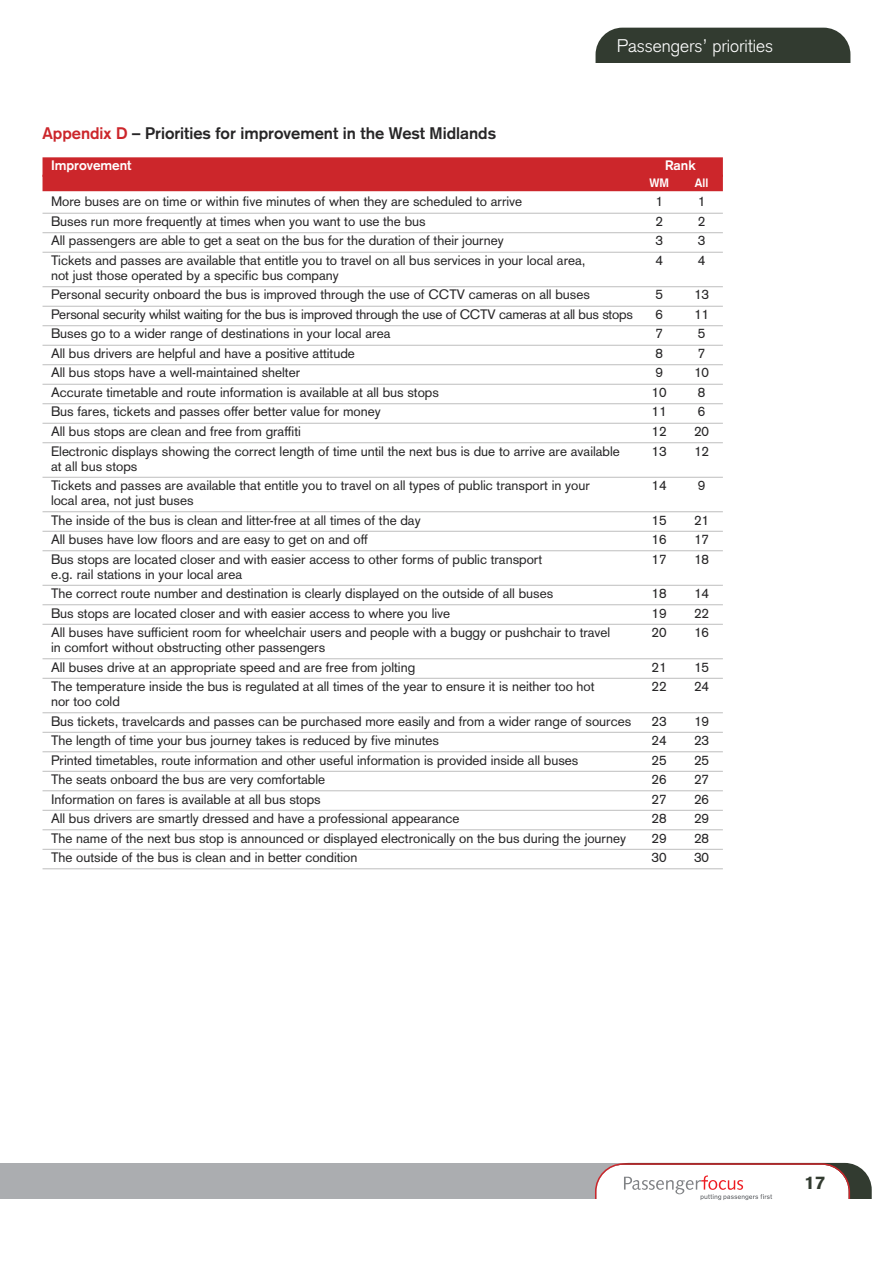
<style>
.page{position:relative;width:893px;height:1263px;background:#fff}
.page>*{position:absolute;margin:0;border:0;box-sizing:border-box;transform-origin:0 0}
.t1{font:300 18px "Akzidenz Grotesk";color:#fff}
.t2{font:900 18px "Akzidenz Grotesk";color:#323b30}
.t3{font:700 16.5px "Akzidenz Grotesk";color:#272627}
.t4{font:13.5px/19.5px "Akzidenz Grotesk";color:#272627}
.t5{font:13.5px "Akzidenz Grotesk";letter-spacing:-.02em;color:#272627}
.t6{font:700 13.5px "Akzidenz Grotesk";color:#fff}
.t7{font:700 12px "Akzidenz Grotesk";color:#fff}
.s1{color:#cc262b}
</style>
<div class="page">
<div style="left:0;top:1163px;width:829px;height:69px;background:#abadb0"></div>
<div style="left:602px;top:1163px;width:270px;height:69px;background:#323b30;border-radius:27px"></div>
<div style="left:0;top:1199px;width:893px;height:40px;background:#fff"></div>
<svg style="left:595px;top:1163px;width:255px;height:37px;background:#eee3e4"></svg>
<div style="left:596px;top:28px;width:254px;height:62px;background:#323b30;border-radius:27px"></div>
<div style="left:595px;top:64px;width:255px;height:34px;background:#fff"></div>
<div style="left:43px;top:157px;width:680px;height:20px;background:#cc262b"></div>
<div style="left:43px;top:175px;width:680px;height:16px;background:#cc262b"></div>
<hr style="left:43px;top:213px;width:680px;height:1px;background:#bebebe">
<hr style="left:43px;top:232px;width:680px;height:1px;background:#bebebe">
<hr style="left:43px;top:252px;width:680px;height:1px;background:#bebebe">
<hr style="left:43px;top:286px;width:680px;height:1px;background:#bebebe">
<hr style="left:43px;top:306px;width:680px;height:1px;background:#bebebe">
<hr style="left:43px;top:325px;width:680px;height:1px;background:#bebebe">
<hr style="left:43px;top:345px;width:680px;height:1px;background:#bebebe">
<hr style="left:43px;top:364px;width:680px;height:1px;background:#bebebe">
<hr style="left:43px;top:384px;width:680px;height:1px;background:#bebebe">
<hr style="left:43px;top:403px;width:680px;height:1px;background:#bebebe">
<hr style="left:43px;top:423px;width:680px;height:1px;background:#bebebe">
<hr style="left:43px;top:442px;width:680px;height:1px;background:#bebebe">
<hr style="left:43px;top:477px;width:680px;height:1px;background:#bebebe">
<hr style="left:43px;top:511px;width:680px;height:1px;background:#bebebe">
<hr style="left:43px;top:531px;width:680px;height:1px;background:#bebebe">
<hr style="left:43px;top:550px;width:680px;height:1px;background:#bebebe">
<hr style="left:43px;top:585px;width:680px;height:1px;background:#bebebe">
<hr style="left:43px;top:604px;width:680px;height:1px;background:#bebebe">
<hr style="left:43px;top:624px;width:680px;height:1px;background:#bebebe">
<hr style="left:43px;top:658px;width:680px;height:1px;background:#bebebe">
<hr style="left:43px;top:678px;width:680px;height:1px;background:#bebebe">
<hr style="left:43px;top:712px;width:680px;height:1px;background:#bebebe">
<hr style="left:43px;top:732px;width:680px;height:1px;background:#bebebe">
<hr style="left:43px;top:751px;width:680px;height:1px;background:#bebebe">
<hr style="left:43px;top:771px;width:680px;height:1px;background:#bebebe">
<hr style="left:43px;top:790px;width:680px;height:1px;background:#bebebe">
<hr style="left:43px;top:810px;width:680px;height:1px;background:#bebebe">
<hr style="left:43px;top:829px;width:680px;height:1px;background:#bebebe">
<hr style="left:43px;top:849px;width:680px;height:1px;background:#bebebe">
<hr style="left:43px;top:868px;width:680px;height:1px;background:#bebebe">
<h1 class="t1" style="left:617px;top:39px;width:158px">Passengers’ priorities</h1>
<p class="t3" style="left:43px;top:128px;width:455px"><span class="s1">Appendix D</span> – Priorities for improvement in the West Midlands</p>
<p class="t6" style="left:51px;top:161px;width:82px">Improvement</p>
<p class="t6" style="left:665px;top:161px;width:32px">Rank</p>
<p class="t7" style="left:649px;top:178px;width:21px">WM</p>
<p class="t7" style="left:695px;top:178px;width:15px">All</p>
<p class="t4" style="left:51px;top:193px;width:473px">More buses are on time or within five minutes of when they are scheduled to arrive</p>
<p class="t4" style="left:655px;top:193px;width:9px">1</p>
<p class="t4" style="left:698px;top:193px;width:9px">1</p>
<p class="t4" style="left:51px;top:213px;width:376px">Buses run more frequently at times when you want to use the bus</p>
<p class="t4" style="left:655px;top:213px;width:9px">2</p>
<p class="t4" style="left:698px;top:213px;width:9px">2</p>
<p class="t4" style="left:51px;top:232px;width:454px">All passengers are able to get a seat on the bus for the duration of their journey</p>
<p class="t4" style="left:655px;top:232px;width:9px">3</p>
<p class="t4" style="left:698px;top:232px;width:9px">3</p>
<p class="t4" style="left:51px;top:252px;width:536px">Tickets and passes are available that entitle you to travel on all bus services in your local area,</p>
<p class="t4" style="left:655px;top:252px;width:9px">4</p>
<p class="t4" style="left:698px;top:252px;width:9px">4</p>
<p class="t4" style="left:51px;top:267px;width:540px">not just those operated by a specific bus company<br>Personal security onboard the bus is improved through the use of CCTV cameras on all buses</p>
<p class="t4" style="left:655px;top:286px;width:9px">5</p>
<p class="t4" style="left:694px;top:286px;width:16px">13</p>
<p class="t5" style="left:51px;top:309px;width:583px">Personal security whilst waiting for the bus is improved through the use of CCTV cameras at all bus stops</p>
<p class="t4" style="left:655px;top:306px;width:9px">6</p>
<p class="t4" style="left:694px;top:306px;width:16px">11</p>
<p class="t4" style="left:51px;top:325px;width:341px">Buses go to a wider range of destinations in your local area</p>
<p class="t4" style="left:655px;top:325px;width:9px">7</p>
<p class="t4" style="left:698px;top:325px;width:9px">5</p>
<p class="t4" style="left:51px;top:345px;width:305px">All bus drivers are helpful and have a positive attitude</p>
<p class="t4" style="left:655px;top:345px;width:9px">8</p>
<p class="t4" style="left:698px;top:345px;width:9px">7</p>
<p class="t4" style="left:51px;top:364px;width:251px">All bus stops have a well-maintained shelter</p>
<p class="t4" style="left:655px;top:364px;width:9px">9</p>
<p class="t4" style="left:694px;top:364px;width:16px">10</p>
<p class="t4" style="left:51px;top:384px;width:389px">Accurate timetable and route information is available at all bus stops</p>
<p class="t4" style="left:652px;top:384px;width:16px">10</p>
<p class="t4" style="left:698px;top:384px;width:9px">8</p>
<p class="t4" style="left:51px;top:403px;width:331px">Bus fares, tickets and passes offer better value for money</p>
<p class="t4" style="left:652px;top:403px;width:16px">11</p>
<p class="t4" style="left:698px;top:403px;width:9px">6</p>
<p class="t4" style="left:51px;top:423px;width:251px">All bus stops are clean and free from graffiti</p>
<p class="t4" style="left:652px;top:423px;width:16px">12</p>
<p class="t4" style="left:694px;top:423px;width:16px">20</p>
<p class="t4" style="left:51px;top:442px;width:570px">Electronic displays showing the correct length of time until the next bus is due to arrive are available</p>
<p class="t4" style="left:652px;top:442px;width:16px">13</p>
<p class="t4" style="left:694px;top:442px;width:16px">12</p>
<p class="t4" style="left:51px;top:457px;width:540px">at all bus stops<br>Tickets and passes are available that entitle you to travel on all types of public transport in your</p>
<p class="t4" style="left:652px;top:477px;width:16px">14</p>
<p class="t4" style="left:698px;top:477px;width:9px">9</p>
<p class="t4" style="left:51px;top:492px;width:371px">local area, not just buses<br>The inside of the bus is clean and litter-free at all times of the day</p>
<p class="t4" style="left:652px;top:511px;width:16px">15</p>
<p class="t4" style="left:694px;top:511px;width:16px">21</p>
<p class="t4" style="left:51px;top:531px;width:318px">All buses have low floors and are easy to get on and off</p>
<p class="t4" style="left:652px;top:531px;width:16px">16</p>
<p class="t4" style="left:694px;top:531px;width:16px">17</p>
<p class="t4" style="left:51px;top:550px;width:493px">Bus stops are located closer and with easier access to other forms of public transport</p>
<p class="t4" style="left:652px;top:550px;width:16px">17</p>
<p class="t4" style="left:694px;top:550px;width:16px">18</p>
<p class="t4" style="left:51px;top:565px;width:504px">e.g. rail stations in your local area<br>The correct route number and destination is clearly displayed on the outside of all buses</p>
<p class="t4" style="left:652px;top:585px;width:16px">18</p>
<p class="t4" style="left:694px;top:585px;width:16px">14</p>
<p class="t4" style="left:51px;top:604px;width:401px">Bus stops are located closer and with easier access to where you live</p>
<p class="t4" style="left:652px;top:604px;width:16px">19</p>
<p class="t4" style="left:694px;top:604px;width:16px">22</p>
<p class="t4" style="left:51px;top:624px;width:561px">All buses have sufficient room for wheelchair users and people with a buggy or pushchair to travel</p>
<p class="t4" style="left:652px;top:624px;width:16px">20</p>
<p class="t4" style="left:694px;top:624px;width:16px">16</p>
<p class="t4" style="left:51px;top:639px;width:366px">in comfort without obstructing other passengers<br>All buses drive at an appropriate speed and are free from jolting</p>
<p class="t4" style="left:652px;top:658px;width:16px">21</p>
<p class="t4" style="left:694px;top:658px;width:16px">15</p>
<p class="t4" style="left:51px;top:678px;width:545px">The temperature inside the bus is regulated at all times of the year to ensure it is neither too hot</p>
<p class="t4" style="left:652px;top:678px;width:16px">22</p>
<p class="t4" style="left:694px;top:678px;width:16px">24</p>
<p class="t4" style="left:51px;top:693px;width:582px">nor too cold<br>Bus tickets, travelcards and passes can be purchased more easily and from a wider range of sources</p>
<p class="t4" style="left:652px;top:712px;width:16px">23</p>
<p class="t4" style="left:694px;top:712px;width:16px">19</p>
<p class="t4" style="left:51px;top:732px;width:389px">The length of time your bus journey takes is reduced by five minutes</p>
<p class="t4" style="left:652px;top:732px;width:16px">24</p>
<p class="t4" style="left:694px;top:732px;width:16px">23</p>
<p class="t4" style="left:51px;top:751px;width:529px">Printed timetables, route information and other useful information is provided inside all buses</p>
<p class="t4" style="left:652px;top:751px;width:16px">25</p>
<p class="t4" style="left:694px;top:751px;width:16px">25</p>
<p class="t4" style="left:51px;top:771px;width:276px">The seats onboard the bus are very comfortable</p>
<p class="t4" style="left:652px;top:771px;width:16px">26</p>
<p class="t4" style="left:694px;top:771px;width:16px">27</p>
<p class="t4" style="left:51px;top:790px;width:271px">Information on fares is available at all bus stops</p>
<p class="t4" style="left:652px;top:790px;width:16px">27</p>
<p class="t4" style="left:694px;top:790px;width:16px">26</p>
<p class="t4" style="left:51px;top:810px;width:410px">All bus drivers are smartly dressed and have a professional appearance</p>
<p class="t4" style="left:652px;top:810px;width:16px">28</p>
<p class="t4" style="left:694px;top:810px;width:16px">29</p>
<p class="t4" style="left:51px;top:829px;width:577px">The name of the next bus stop is announced or displayed electronically on the bus during the journey</p>
<p class="t4" style="left:652px;top:829px;width:16px">29</p>
<p class="t4" style="left:694px;top:829px;width:16px">28</p>
<p class="t4" style="left:51px;top:849px;width:308px">The outside of the bus is clean and in better condition</p>
<p class="t4" style="left:652px;top:849px;width:16px">30</p>
<p class="t4" style="left:694px;top:849px;width:16px">30</p>
<h1 class="t2" style="left:805px;top:1176px;width:21px">17</h1>
</div>
